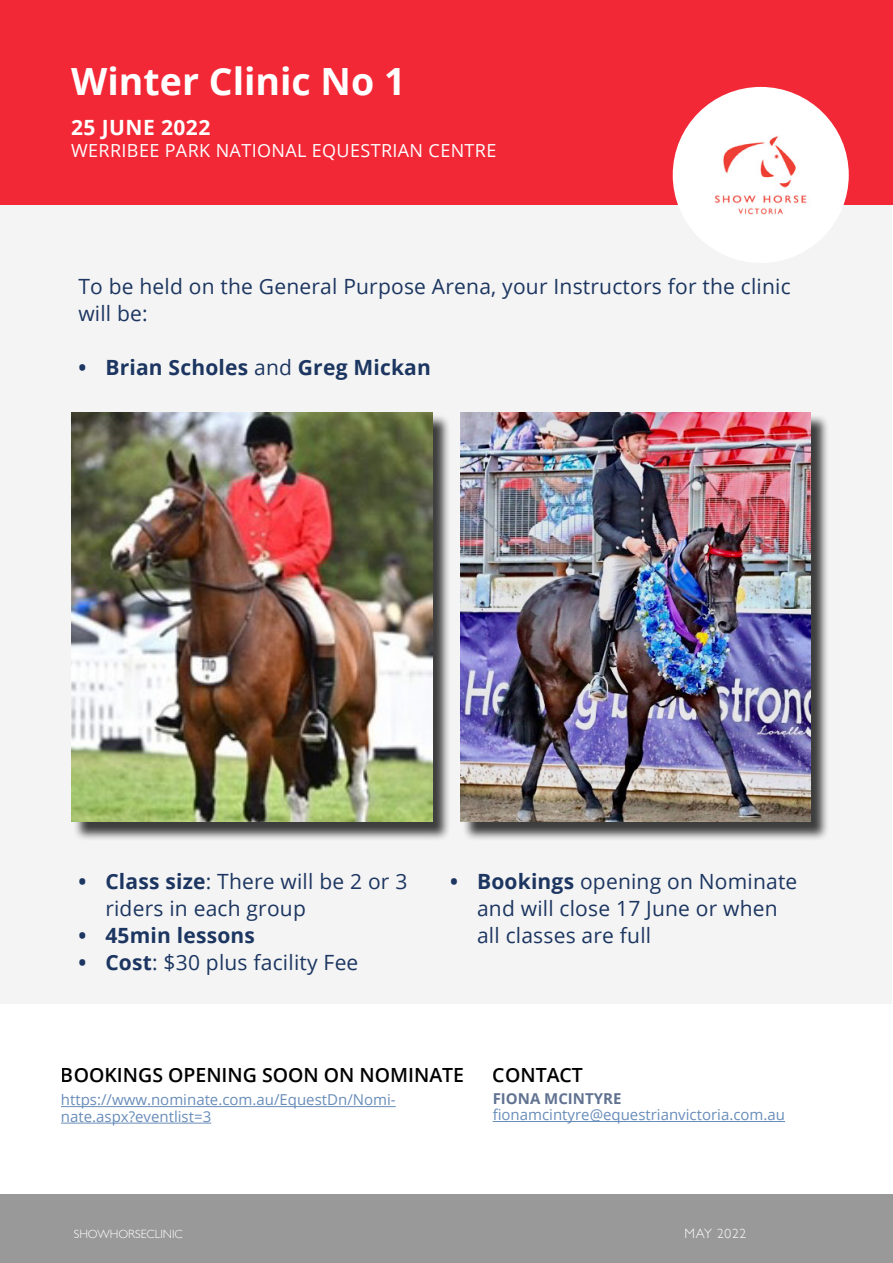
<style>
.page{position:relative;width:893px;height:1263px;background:#fff}
.page>*{position:absolute;margin:0;border:0;box-sizing:border-box;transform-origin:0 0}
.t1{font:700 37.5px "Open Sans";color:#fff}
.t2{font:21px/27px "Open Sans";letter-spacing:.01em;color:#1c3661}
.t3{font:700 21px "Open Sans";letter-spacing:.01em;color:#1c3661}
.t4{font:700 21px "Open Sans";letter-spacing:.02em;color:#fff}
.t5{font:600 19.5px "Open Sans";color:#000}
.t6{font:18px "Open Sans";letter-spacing:.02em;color:#fff}
.t7{font:15px/16.5px "Open Sans";color:#275b9b}
.t8{font:700 15px "Open Sans";color:#1c3661}
.t9{font:300 13.5px "Gill Sans";letter-spacing:.05em;color:#fff}
.t10{font:300 12px "Gill Sans";color:#fff}
.s1{font-weight:400}
.s2{font-weight:700}
</style>
<div class="page">
<div style="left:0;top:1195px;width:893px;height:68px;background:#9a999a"></div>
<div style="left:1px;top:158px;width:891px;height:845px;background:#f4f4f4"></div>
<div style="left:0;top:0;width:892px;height:204px;background:#f32837"></div>
<div style="left:673px;top:87px;width:176px;height:176px;background:#fff;border-radius:50%"></div>
<img style="left:714px;top:135px;width:93px;height:79px">
<hr style="left:493px;top:1121px;width:292px;height:1px;background:#275b9b">
<hr style="left:61px;top:1106px;width:335px;height:1px;background:#275b9b">
<hr style="left:61px;top:1123px;width:150px;height:1px;background:#275b9b">
<div style="left:73px;top:414px;width:378px;height:427px;background:#000;opacity:.75"></div>
<img style="left:71px;top:412px;width:361px;height:410px">
<div style="left:462px;top:414px;width:367px;height:427px;background:#000;opacity:.75"></div>
<img style="left:460px;top:412px;width:351px;height:410px">
<h1 class="t1" style="left:71px;top:55px;width:336px">Winter Clinic No 1</h1>
<p class="t4" style="left:71px;top:113px;width:141px">25 JUNE 2022</p>
<p class="t6" style="left:71px;top:138px;width:427px">WERRIBEE PARK NATIONAL EQUESTRIAN CENTRE</p>
<p class="t2" style="left:78px;top:273px;width:714px">To be held on the General Purpose Arena, your Instructors for the clinic will be:</p>
<p class="t3" style="left:78px;top:353px;width:354px">• Brian Scholes <span class="s1">and</span> Greg Mickan</p>
<p class="t2" style="left:105px;top:867px;width:304px;text-indent:-27px"><span class="s2">• Class size</span>: There will be 2 or 3 riders in each group</p>
<p class="t3" style="left:78px;top:920px;width:178px">• 45min lessons</p>
<p class="t2" style="left:78px;top:948px;width:282px"><span class="s2">• Cost</span>: $30 plus facility Fee</p>
<p class="t2" style="left:477px;top:867px;width:322px;text-indent:-27px"><span class="s2">• Bookings</span> opening on Nominate and will close 17 June or when all classes are full</p>
<p class="t5" style="left:61px;top:1061px;width:405px">BOOKINGS OPENING SOON ON NOMINATE</p>
<p class="t7" style="left:61px;top:1091px;width:336px">https://www.nominate.com.au/EquestDn/Nomi&shy;nate.aspx?eventlist=3</p>
<p class="t5" style="left:493px;top:1061px;width:92px">CONTACT</p>
<p class="t8" style="left:493px;top:1088px;width:130px">FIONA MCINTYRE</p>
<p class="t7" style="left:493px;top:1106px;width:294px">fionamcintyre@equestrianvictoria.com.au</p>
<p class="t10" style="left:74px;top:1224px;width:111px">SHOWHORSECLINIC</p>
<p class="t9" style="left:685px;top:1223px;width:63px">MAY 2022</p>
</div>
